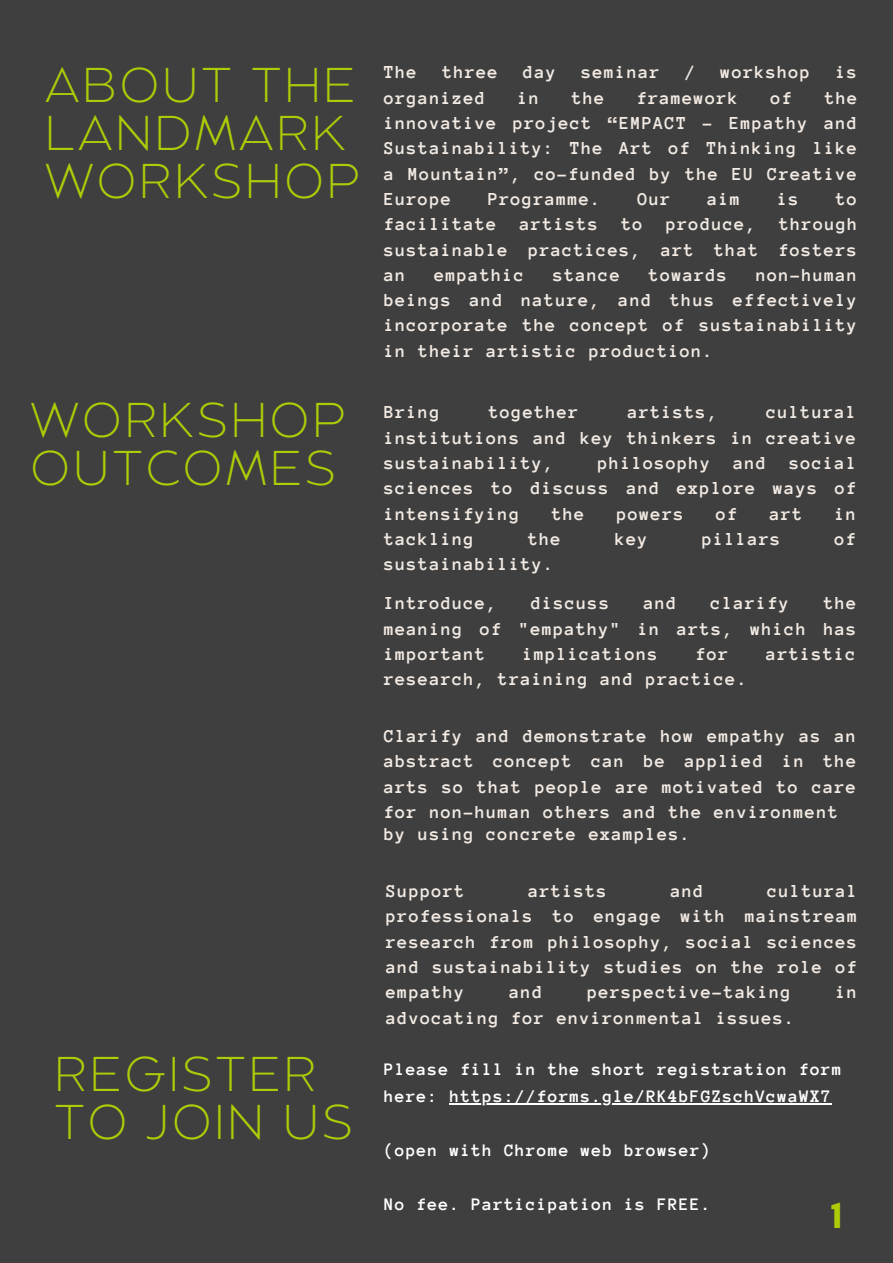
<style>
.page{position:relative;width:893px;height:1263px;background:#3f3f3f}
.page>*{position:absolute;margin:0;border:0;box-sizing:border-box;transform-origin:0 0}
.t1{font:200 48.75px/48.4px "Balgin";letter-spacing:.06em;color:#afcb08}
.t2{font:700 37.5px "Glacial Indifference";color:#afcb08}
.t3{font:700 18.75px/25.3px "Anonymous Pro";letter-spacing:.06em;color:#f2eae3;text-align:justify}
.t4{font:700 18px/27px "Anonymous Pro";letter-spacing:.06em;color:#fff}
</style>
<div class="page">
<hr style="left:450px;top:1103px;width:382px;height:1px;background:#fff">
<h1 class="t1" style="left:45px;top:65px;width:316px">ABOUT THE<br>LANDMARK<br>WORKSHOP</h1>
<p class="t3" style="left:384px;top:60px;width:34px">The</p>
<p class="t3" style="left:442px;top:60px;width:57px">three</p>
<p class="t3" style="left:523px;top:60px;width:34px">day</p>
<p class="t3" style="left:581px;top:60px;width:80px">seminar</p>
<p class="t3" style="left:685px;top:60px;width:12px">/</p>
<p class="t3" style="left:720px;top:60px;width:91px">workshop</p>
<p class="t3" style="left:835px;top:60px;width:23px">is</p>
<p class="t3" style="left:384px;top:85px;width:103px">organized</p>
<p class="t3" style="left:518px;top:85px;width:23px">in</p>
<p class="t3" style="left:572px;top:85px;width:34px">the</p>
<p class="t3" style="left:637px;top:85px;width:103px">framework</p>
<p class="t3" style="left:770px;top:85px;width:23px">of</p>
<p class="t3" style="left:384px;top:85px;width:475px;text-indent:440px">the innovative project “EMPACT – Empathy and Sustainability: The Art of Thinking like a Mountain”, co-funded by the EU Creative Europe</p>
<p class="t3" style="left:488px;top:186px;width:114px">Programme.</p>
<p class="t3" style="left:637px;top:186px;width:34px">Our</p>
<p class="t3" style="left:707px;top:186px;width:34px">aim</p>
<p class="t3" style="left:777px;top:186px;width:23px">is</p>
<p class="t3" style="left:384px;top:186px;width:475px;text-indent:451px">to facilitate artists to produce, through sustainable practices, art that fosters an</p>
<p class="t3" style="left:384px;top:262px;width:475px;text-indent:372px">non-human beings and nature, and thus effectively incorporate the concept of sustainability in their artistic production.</p>
<p class="t3" style="left:434px;top:262px;width:91px">empathic</p>
<p class="t3" style="left:553px;top:262px;width:69px">stance</p>
<p class="t3" style="left:649px;top:262px;width:80px">towards</p>
<h1 class="t1" style="left:31px;top:400px;width:316px">WORKSHOP<br>OUTCOMES</h1>
<p class="t3" style="left:384px;top:400px;width:57px">Bring</p>
<p class="t3" style="left:489px;top:400px;width:91px">together</p>
<p class="t3" style="left:627px;top:400px;width:91px">artists,</p>
<p class="t3" style="left:384px;top:400px;width:474px;text-indent:382px">cultural institutions and key thinkers in creative sustainability,</p>
<p class="t3" style="left:384px;top:450px;width:474px;text-indent:214px">philosophy and social sciences to discuss and explore ways of intensifying</p>
<p class="t3" style="left:552px;top:501px;width:34px">the</p>
<p class="t3" style="left:617px;top:501px;width:69px">powers</p>
<p class="t3" style="left:716px;top:501px;width:23px">of</p>
<p class="t3" style="left:770px;top:501px;width:34px">art</p>
<p class="t3" style="left:835px;top:501px;width:23px">in</p>
<p class="t3" style="left:384px;top:526px;width:91px">tackling</p>
<p class="t3" style="left:528px;top:526px;width:34px">the</p>
<p class="t3" style="left:615px;top:526px;width:34px">key</p>
<p class="t3" style="left:702px;top:526px;width:80px">pillars</p>
<p class="t3" style="left:834px;top:526px;width:23px">of</p>
<p class="t3" style="left:384px;top:545px;width:171px;line-height:38.8px">sustainability.<br>Introduce,</p>
<p class="t3" style="left:531px;top:591px;width:80px">discuss</p>
<p class="t3" style="left:644px;top:591px;width:34px">and</p>
<p class="t3" style="left:711px;top:591px;width:80px">clarify</p>
<p class="t3" style="left:384px;top:591px;width:474px;text-indent:439px">the meaning of "empathy" in arts, which has important</p>
<p class="t3" style="left:523px;top:641px;width:137px">implications</p>
<p class="t3" style="left:696px;top:641px;width:34px">for</p>
<p class="t3" style="left:766px;top:641px;width:91px">artistic</p>
<p class="t3" style="left:384px;top:666px;width:364px">research, training and practice.</p>
<p class="t3" style="left:384px;top:723px;width:474px">Clarify and demonstrate how empathy as an abstract concept can be applied in the arts so that people are motivated to care for non-human others and the environment</p>
<p class="t3" style="left:384px;top:821px;width:308px">by using concrete examples.</p>
<p class="t3" style="left:386px;top:878px;width:80px">Support</p>
<p class="t3" style="left:528px;top:878px;width:80px">artists</p>
<p class="t3" style="left:671px;top:878px;width:34px">and</p>
<p class="t3" style="left:386px;top:878px;width:473px;text-indent:381px">cultural professionals to engage with mainstream research from philosophy, social sciences and sustainability studies on the role of empathy</p>
<p class="t3" style="left:509px;top:979px;width:34px">and</p>
<p class="t3" style="left:587px;top:979px;width:205px">perspective-taking</p>
<p class="t3" style="left:836px;top:979px;width:23px">in</p>
<p class="t3" style="left:386px;top:1005px;width:410px">advocating for environmental issues.</p>
<h1 class="t1" style="left:54px;top:1054px;width:300px">REGISTER<br>TO JOIN US</h1>
<p class="t4" style="left:384px;top:1055px;width:459px">Please fill in the short registration form here: https://forms.gle/RK4bFGZschVcwaWX7</p>
<p class="t4" style="left:384px;top:1136px;width:328px">(open with Chrome web browser)</p>
<p class="t4" style="left:384px;top:1190px;width:328px">No fee. Participation is FREE.</p>
<h2 class="t2" style="left:831px;top:1192px;width:13px">1</h2>
</div>
